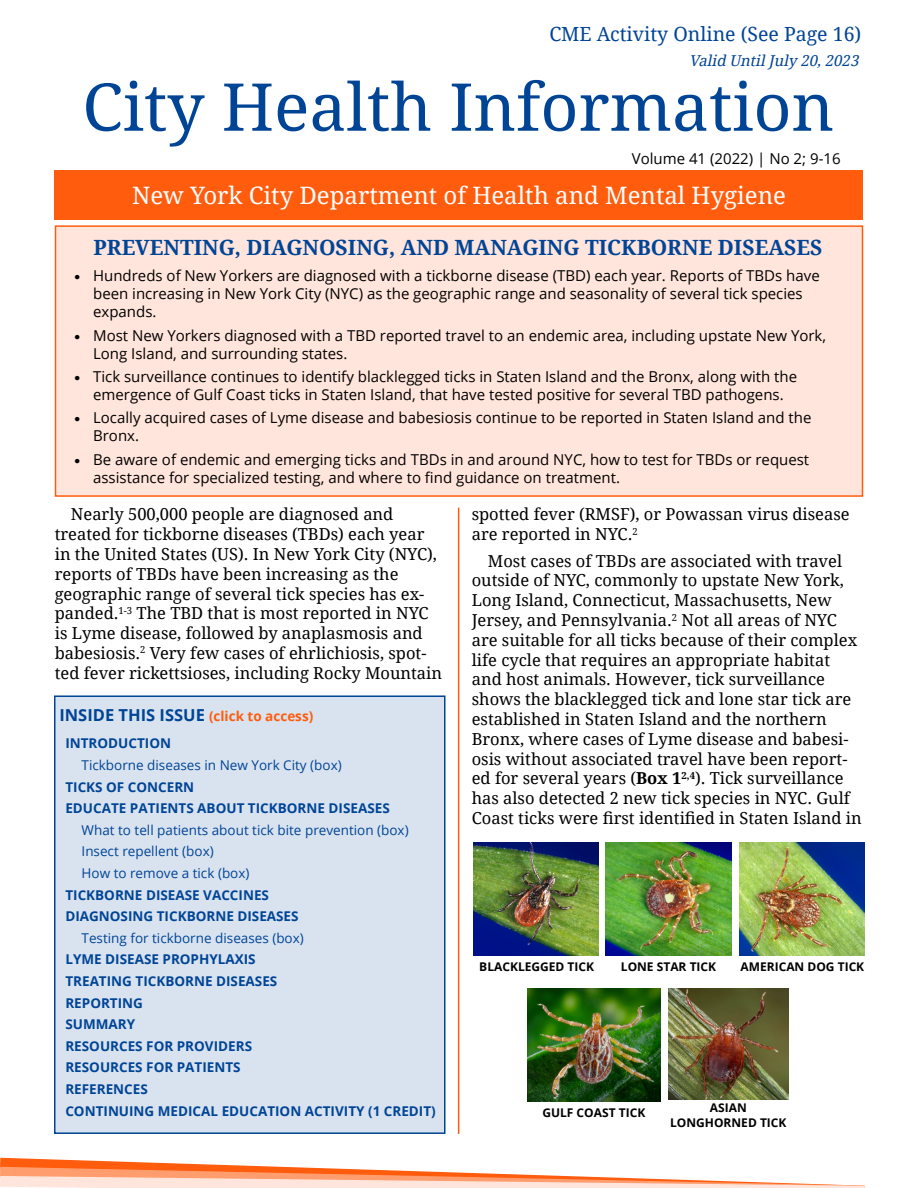
<style>
.page{position:relative;width:918px;height:1188px;background:#fff}
.page>*{position:absolute;margin:0;border:0;box-sizing:border-box;transform-origin:0 0}
.t1{font:66px "Droid Serif";color:#004496}
.t2{font:24px "Droid Serif";color:#fff}
.t3{font:700 21px "Droid Serif";color:#004496}
.t4{font:19.5px "Droid Serif";color:#004496}
.t5{font:16.5px/19.8px "Droid Serif";color:#000}
.t6{font:700 16.5px "Open Sans";color:#004496}
.t7{font:15px/18px "Open Sans";color:#000}
.t8{font:italic 15px "Droid Serif";color:#004496}
.t9{font:700 13.5px/21.6px "Open Sans";color:#004496}
.t10{font:13.5px/21.6px "Open Sans";color:#004496}
.t11{font:700 12px/14.4px "Open Sans";color:#000;text-align:center}
.s1{font-family:"Source Code Variable"}
.s2{font-size:13.5px;color:#ff5c0d}
.s3{font-weight:700}
</style>
<div class="page">
<svg style="left:0;top:1157px;width:865px;height:31px"></svg>
<hr style="left:458px;top:508px;width:1px;height:626px;background:#ff5c0d">
<div style="left:55px;top:225px;width:808px;height:272px;background:#ffe5db;border:2px solid #ff5c0d"></div>
<div style="left:54px;top:695px;width:392px;height:439px;background:#d9e3ef;border:2px solid #004496"></div>
<div style="left:55px;top:170px;width:808px;height:50px;background:#ff5c0d"></div>
<img style="left:668px;top:989px;width:121px;height:111px">
<img style="left:473px;top:842px;width:126px;height:113px">
<img style="left:739px;top:842px;width:126px;height:113px">
<img style="left:527px;top:989px;width:134px;height:113px">
<img style="left:606px;top:842px;width:125px;height:113px">
<p class="t4" style="left:549px;top:20px;width:314px">CME Activity Online (See Page 16)</p>
<p class="t8" style="left:689px;top:50px;width:175px">Valid UntilJuly 20,2023</p>
<h1 class="t1" style="left:82px;top:62px;width:753px">City Health Information</h1>
<h2 class="t2" style="left:132px;top:179px;width:655px">New York City Department of Health and Mental Hygiene</h2>
<p class="t7" style="left:632px;top:149px;width:210px">Volume 41 (2022) | No 2; 9-16</p>
<p class="t3" style="left:94px;top:233px;width:730px">PREVENTING, DIAGNOSING, AND MANAGING TICKBORNE DISEASES</p>
<p class="t7" style="left:93px;top:266px;width:728px;text-indent:-20px"><span class="s1">•</span> Hundreds of New Yorkers are diagnosed with a tickborne disease (TBD) each year. Reports of TBDs have been increasing in New York City (NYC) as the geographic range and seasonality of several tick species expands.</p>
<p class="t7" style="left:93px;top:326px;width:735px;text-indent:-20px"><span class="s1">•</span> Most New Yorkers diagnosed with a TBD reported travel to an endemic area, including upstate New York,<br>Long Island, and surrounding states.</p>
<p class="t7" style="left:73px;top:367px;width:726px;text-align:center"><span class="s1">•</span> Tick surveillance continues to identify blacklegged ticks in Staten Island and the Bronx, along with the emergence of Gulf Coast ticks in Staten Island, that have tested positive for several TBD pathogens.</p>
<p class="t7" style="left:93px;top:409px;width:720px;text-indent:-20px"><span class="s1">•</span> Locally acquired cases of Lyme disease and babesiosis continue to be reported in Staten Island and the<br>Bronx.</p>
<p class="t7" style="left:93px;top:450px;width:718px;text-indent:-20px"><span class="s1">•</span> Be aware of endemic and emerging ticks and TBDs in and around NYC, how to test for TBDs or request assistance for specialized testing, and where to find guidance on treatment.</p>
<p class="t5" style="left:55px;top:504px;width:389px;text-indent:16px">Nearly 500,000 people are diagnosed and treated for tickborne diseases (TBDs) each year in the United States (US). In New York City (NYC), reports of TBDs have been increasing as the geographic range of several tick species has ex&shy;panded.<sup>1-3</sup> The TBD that is most reported in NYC is Lyme disease, followed by anaplasmosis and babesiosis.<sup>2</sup> Very few cases of ehrlichiosis, spot&shy;ted fever rickettsioses, including Rocky Mountain</p>
<p class="t6" style="left:59px;top:703px;width:255px">INSIDE THIS ISSUE <span class="s2">(click to access)</span></p>
<p class="t9" style="left:65px;top:732px;width:107px">INTRODUCTION</p>
<p class="t10" style="left:82px;top:754px;width:262px">Tickborne diseases in New York City (box)</p>
<p class="t9" style="left:65px;top:775px;width:326px">TICKS OF CONCERN<br>EDUCATE PATIENTS ABOUT TICKBORNE DISEASES</p>
<p class="t10" style="left:82px;top:819px;width:329px">What to tell patients about tick bite prevention (box)<br>Insect repellent (box)<br>How to remove a tick (box)</p>
<p class="t9" style="left:65px;top:883px;width:235px">TICKBORNE DISEASE VACCINES<br>DIAGNOSING TICKBORNE DISEASES</p>
<p class="t10" style="left:82px;top:927px;width:224px">Testing for tickborne diseases (box)</p>
<p class="t9" style="left:65px;top:948px;width:372px">LYME DISEASE PROPHYLAXIS<br>TREATING TICKBORNE DISEASES<br>REPORTING<br>SUMMARY<br>RESOURCES FOR PROVIDERS<br>RESOURCES FOR PATIENTS<br>REFERENCES<br>CONTINUING MEDICAL EDUCATION ACTIVITY (1 CREDIT)</p>
<p class="t5" style="left:472px;top:504px;width:379px">spotted fever (RMSF), or Powassan virus disease are reported in NYC.<sup>2</sup></p>
<p class="t5" style="left:472px;top:550px;width:392px;text-indent:16px">Most cases of TBDs are associated with travel outside of NYC, commonly to upstate New York, Long Island, Connecticut, Massachusetts, New Jersey, and Pennsylvania.<sup>2</sup> Not all areas of NYC are suitable for all ticks because of their complex life cycle that requires an appropriate habitat and host animals. However, tick surveillance shows the blacklegged tick and lone star tick are established in Staten Island and the northern Bronx, where cases of Lyme disease and babesi&shy;osis without associated travel have been report&shy;ed for several years (<span class="s3">Box 1</span><sup>2,4</sup>). Tick surveillance has also detected 2 new tick species in NYC. Gulf Coast ticks were first identified in Staten Island in</p>
<p class="t11" style="left:479px;top:960px;width:116px">BLACKLEGGED TICK</p>
<p class="t11" style="left:741px;top:959px;width:125px">AMERICAN DOG TICK</p>
<p class="t11" style="left:621px;top:959px;width:97px">LONE STAR TICK</p>
<p class="t11" style="left:542px;top:1105px;width:104px">GULF COAST TICK</p>
<p class="t11" style="left:670px;top:1100px;width:118px">ASIAN<br>LONGHORNED TICK</p>
</div>
